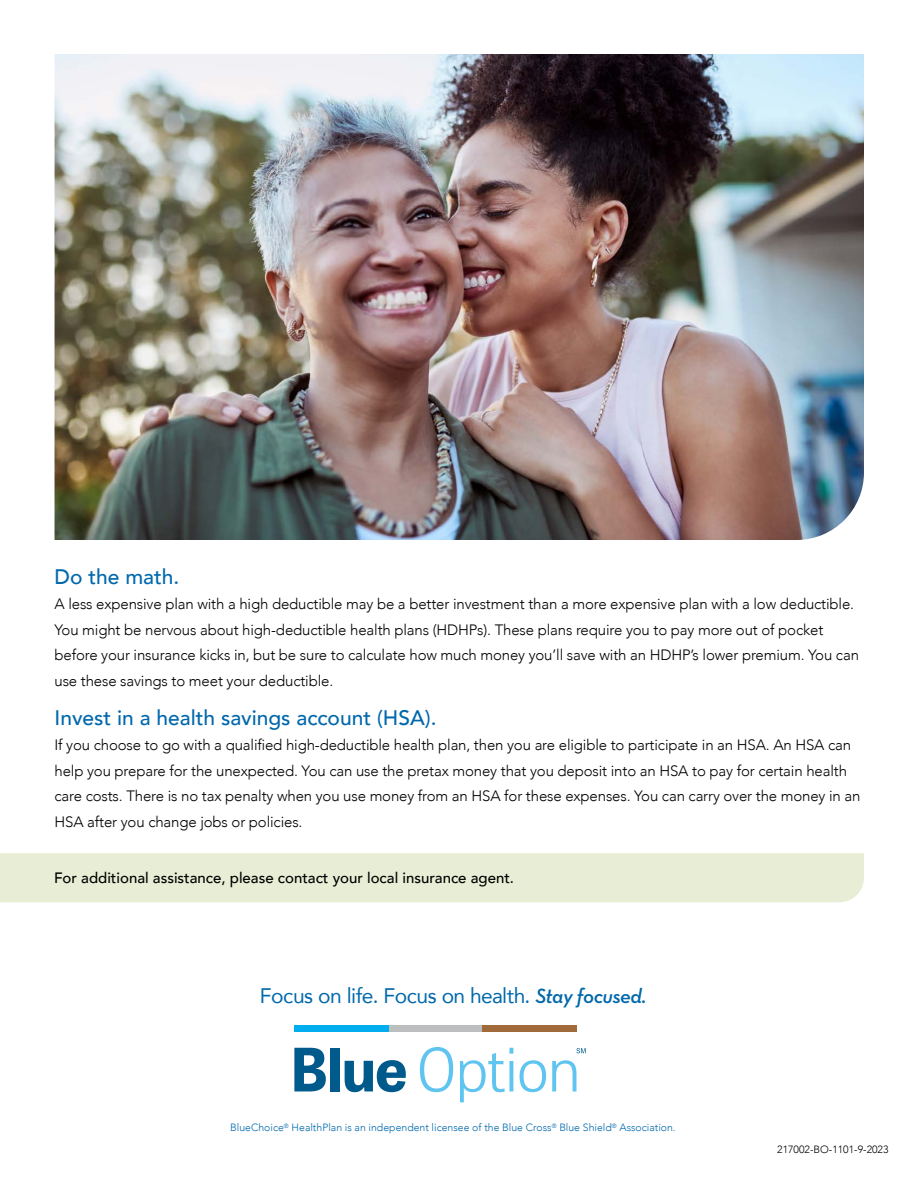
<style>
.page{position:relative;width:918px;height:1188px;background:#fff}
.page>*{position:absolute;margin:0;border:0;box-sizing:border-box;transform-origin:0 0}
.Subheads{font:500 21px "Avenir";color:#0068ac}
.t1{font:21px "Avenir";letter-spacing:-.02em;color:#0068ac}
.Body_copy{font:300 15px/25.5px "Avenir";letter-spacing:-.01em;color:#000}
.Body_copy-2{font:500 15px "Avenir";color:#000}
.Body_copy-3{font:300 10.5px "Avenir";color:#0068ac}
.t2{font:300 10.5px "Avenir";color:#000}
.s1{font-family:"Neutraface Text Demi Italic Alt"}
</style>
<div class="page">
<div style="left:0;top:853px;width:864px;height:49px;background:#e8eed5"></div>
<svg style="left:294px;top:1048px;width:32px;height:43px"></svg>
<div style="left:330px;top:1048px;width:10px;height:43px;background:#005b8c"></div>
<svg style="left:345px;top:1060px;width:61px;height:32px"></svg>
<svg style="left:420px;top:1047px;width:33px;height:45px"></svg>
<svg style="left:460px;top:1048px;width:53px;height:54px"></svg>
<svg style="left:520px;top:1060px;width:26px;height:32px"></svg>
<svg style="left:552px;top:1060px;width:24px;height:31px"></svg>
<svg style="left:576px;top:1048px;width:10px;height:5px"></svg>
<div style="left:388px;top:1025px;width:95px;height:7px;background:#bcbec0"></div>
<div style="left:482px;top:1025px;width:95px;height:7px;background:#a16a3b"></div>
<div style="left:294px;top:1025px;width:95px;height:7px;background:#00aeef"></div>
<img style="left:55px;top:54px;width:809px;height:486px">
<h2 class="Subheads" style="left:55px;top:558px;width:126px">Do the math.</h2>
<p class="Body_copy" style="left:55px;top:591px;width:806px">A less expensive plan with a high deductible may be a better investment than a more expensive plan with a low deductible.<br>You might be nervous about high-deductible health plans (HDHPs). These plans require you to pay more out of pocket before your insurance kicks in, but be sure to calculate how much money you’ll save with an HDHP’s lower premium. You can use these savings to meet your deductible.</p>
<h2 class="Subheads" style="left:55px;top:699px;width:384px">Invest in a health savings account (HSA).</h2>
<p class="Body_copy" style="left:55px;top:732px;width:808px">If you choose to go with a qualified high-deductible health plan, then you are eligible to participate in an HSA. An HSA can help you prepare for the unexpected. You can use the pretax money that you deposit into an HSA to pay for certain health care costs. There is no tax penalty when you use money from an HSA for these expenses. You can carry over the money in an HSA after you change jobs or policies.</p>
<p class="Body_copy-2" style="left:54px;top:865px;width:462px">For additional assistance, please contact your local insurance agent.</p>
<h1 class="t1" style="left:260px;top:979px;width:388px">Focus on life. Focus on health. <span class="s1">Stay focused.</span></h1>
<p class="Body_copy-3" style="left:230px;top:1121px;width:447px">BlueChoice<sup>®</sup> HealthPlan is an independent licensee of the Blue Cross<sup>®</sup> Blue Shield<sup>®</sup> Association.</p>
<p class="t2" style="left:777px;top:1143px;width:113px">217002-BO-1101-9-2023</p>
</div>
